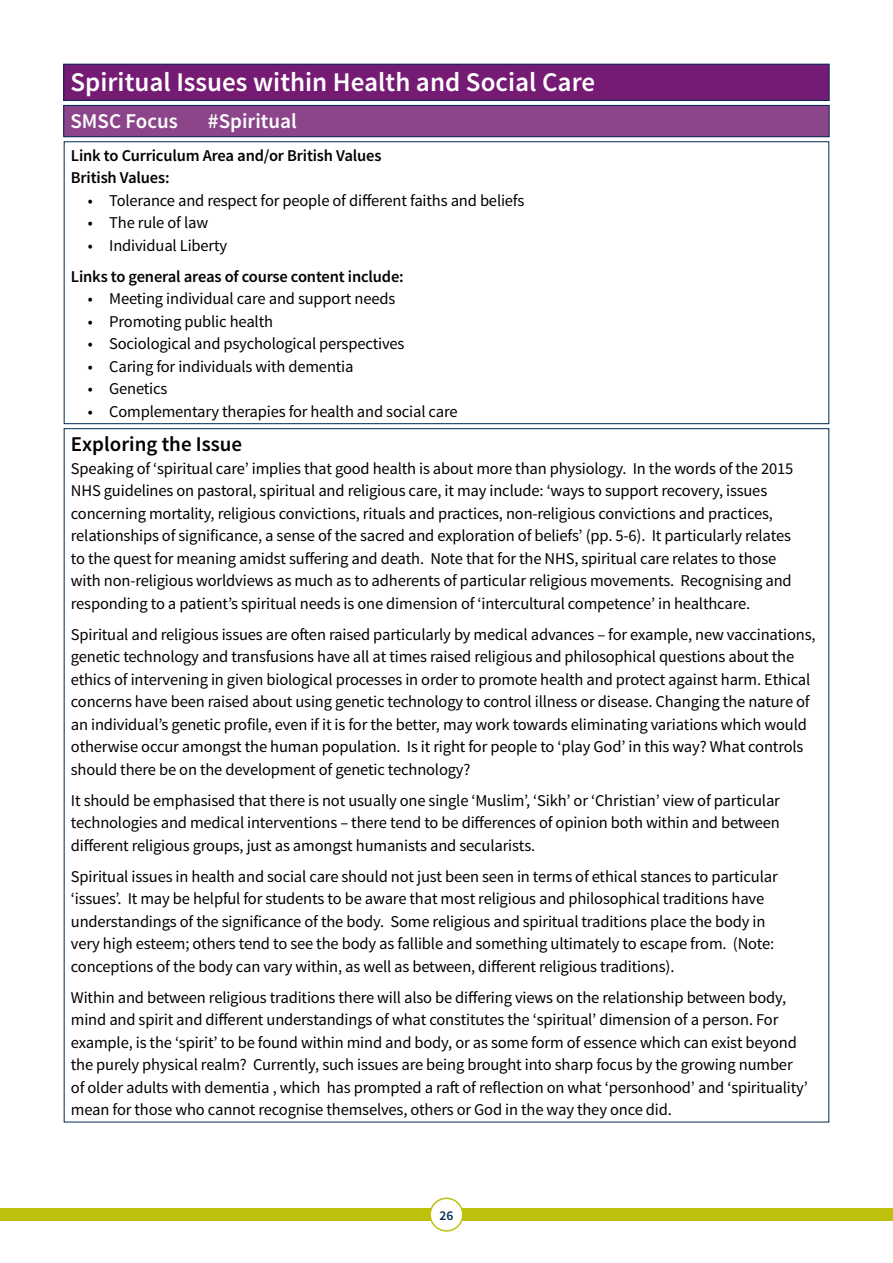
<style>
.page{position:relative;width:893px;height:1263px;background:#fff}
.page>*{position:absolute;margin:0;border:0;box-sizing:border-box;transform-origin:0 0}
.t1{font:600 27px "Source Sans Pro";color:#fff}
.t2{font:600 21px "Source Sans Pro";color:#fff}
.t3{font:600 21px "Source Sans Pro";color:#000}
.t4{font:16.5px/22.5px "Source Sans Pro";letter-spacing:-.01em;color:#000}
.t5{font:600 16.5px/22.5px "Source Sans Pro";letter-spacing:-.01em;color:#000}
.t6{font:600 13.5px "Source Sans Pro";color:#002b53}
</style>
<div class="page">
<div style="left:0;top:1208px;width:893px;height:13px;background:#bdc10c"></div>
<div style="left:430px;top:1198px;width:33px;height:33px;background:#fff;border-radius:50%"></div>
<div style="left:429px;top:1197px;width:34px;height:34px;border:2px solid #bdc10c;border-radius:50%"></div>
<div style="left:64px;top:64px;width:765px;height:36px;background:#751b74"></div>
<div style="left:63px;top:64px;width:767px;height:37px;border:1px solid #002b53"></div>
<div style="left:64px;top:105px;width:765px;height:32px;background:#8c458a"></div>
<div style="left:63px;top:105px;width:767px;height:32px;border:1px solid #002b53"></div>
<h1 class="t1" style="left:71px;top:65px;width:526px">Spiritual Issues within Health and Social Care</h1>
<p class="t2" style="left:71px;top:108px;width:109px">SMSC Focus</p>
<p class="t2" style="left:208px;top:108px;width:90px">#Spiritual</p>
<p class="t5" style="left:71px;top:145px;width:312px">Link to Curriculum Area and/or British Values<br>British Values:</p>
<p class="t4" style="left:88px;top:189px;width:438px">• Tolerance and respect for people of different faiths and beliefs</p>
<p class="t4" style="left:88px;top:212px;width:122px">• The rule of law</p>
<p class="t4" style="left:88px;top:234px;width:141px">• Individual Liberty</p>
<p class="t5" style="left:71px;top:266px;width:334px">Links to general areas of course content include:</p>
<p class="t4" style="left:88px;top:288px;width:309px">• Meeting individual care and support needs</p>
<p class="t4" style="left:88px;top:310px;width:187px">• Promoting public health</p>
<p class="t4" style="left:88px;top:333px;width:318px">• Sociological and psychological perspectives</p>
<p class="t4" style="left:88px;top:355px;width:267px">• Caring for individuals with dementia</p>
<p class="t4" style="left:88px;top:378px;width:81px">• Genetics</p>
<p class="t4" style="left:88px;top:400px;width:371px">• Complementary therapies for health and social care</p>
<p class="t3" style="left:71px;top:431px;width:173px">Exploring the Issue</p>
<p class="t4" style="left:71px;top:457px;width:724px">Speaking of ‘spiritual care’ implies that good health is about more than physiology. In the words of the 2015<br>NHS guidelines on pastoral, spiritual and religious care, it may include: ‘ways to support recovery, issues concerning mortality, religious convictions, rituals and practices, non-religious convictions and practices, relationships of significance, a sense of the sacred and exploration of beliefs’ (pp. 5-6). It particularly relates to the quest for meaning amidst suffering and death. Note that for the NHS, spiritual care relates to those with non-religious worldviews as much as to adherents of particular religious movements. Recognising and responding to a patient’s spiritual needs is one dimension of ‘intercultural competence’ in healthcare.</p>
<p class="t4" style="left:71px;top:623px;width:746px">Spiritual and religious issues are often raised particularly by medical advances – for example, new vaccinations, genetic technology and transfusions have all at times raised religious and philosophical questions about the ethics of intervening in given biological processes in order to promote health and protect against harm. Ethical concerns have been raised about using genetic technology to control illness or disease. Changing the nature of an individual’s genetic profile, even if it is for the better, may work towards eliminating variations which would otherwise occur amongst the human population. Is it right for people to ‘play God’ in this way? What controls should there be on the development of genetic technology?</p>
<p class="t4" style="left:71px;top:789px;width:711px;text-align:justify">It should be emphasised that there is not usually one single ‘Muslim’, ‘Sikh’ or ‘Christian’ view of particular technologies and medical interventions – there tend to be differences of opinion both within and between different religious groups, just as amongst humanists and secularists.</p>
<p class="t4" style="left:71px;top:865px;width:708px">Spiritual issues in health and social care should not just been seen in terms of ethical stances to particular ‘issues’. It may be helpful for students to be aware that most religious and philosophical traditions have understandings of the significance of the body. Some religious and spiritual traditions place the body in very high esteem; others tend to see the body as fallible and something ultimately to escape from. (Note: conceptions of the body can vary within, as well as between, different religious traditions).</p>
<p class="t4" style="left:71px;top:986px;width:738px">Within and between religious traditions there will also be differing views on the relationship between body, mind and spirit and different understandings of what constitutes the ‘spiritual’ dimension of a person. For example, is the ‘spirit’ to be found within mind and body, or as some form of essence which can exist beyond the purely physical realm? Currently, such issues are being brought into sharp focus by the growing number of older adults with dementia , which has prompted a raft of reflection on what ‘personhood’ and ‘spirituality’ mean for those who cannot recognise themselves, others or God in the way they once did.</p>
<p class="t6" style="left:440px;top:1207px;width:15px">26</p>
</div>
